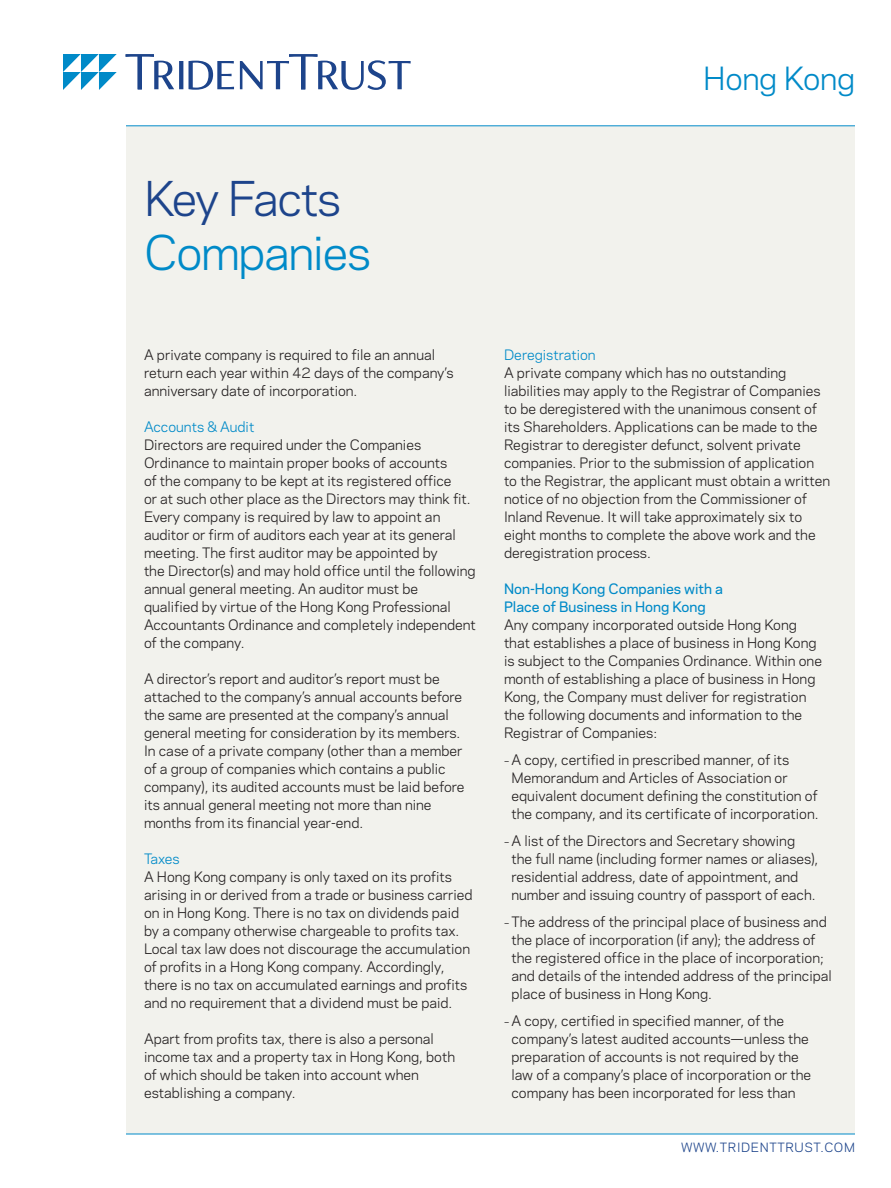
<style>
.page{position:relative;width:891px;height:1188px;background:#fff}
.page>*{position:absolute;margin:0;border:0;box-sizing:border-box;transform-origin:0 0}
.t1{font:45px "Polaris";letter-spacing:-.03em;color:#008ac8}
.t2{font:45px "Polaris";letter-spacing:-.04em;color:#1d448b}
.t3{font:30px "Polaris";letter-spacing:-.01em;color:#008ac8}
._1st_Paragraph{font:13.5px/18px "Polaris";color:#231f20}
.Head_1{font:500 13.5px/18px "Polaris";color:#008ac8}
.Head_2{font:13.5px "Polaris";color:#008ac8}
.t4{font:12px "Polaris";letter-spacing:.05em;color:#1d448b}
.s1{font-size:10.5px}
</style>
<div class="page">
<div style="left:126px;top:126px;width:729px;height:1008px;background:#f2f2ed"></div>
<hr style="left:126px;top:1134px;width:729px;height:1px;background:#008ac8">
<hr style="left:126px;top:126px;width:729px;height:1px;background:#008ac8">
<svg style="left:126px;top:54px;width:285px;height:36px"></svg>
<svg style="left:63px;top:54px;width:54px;height:36px"></svg>
<h2 class="t3" style="left:703px;top:56px;width:153px">Hong Kong</h2>
<h1 class="t2" style="left:144px;top:165px;width:199px">Key Facts</h1>
<h1 class="t1" style="left:144px;top:219px;width:228px">Companies</h1>
<p class="_1st_Paragraph" style="left:144px;top:345px;width:311px">A private company is required to file an annual return each year within 42 days of the company’s anniversary date of incorporation.</p>
<p class="Head_2" style="left:144px;top:417px;width:112px">Accounts &amp; Audit</p>
<p class="_1st_Paragraph" style="left:144px;top:435px;width:333px">Directors are required under the Companies Ordinance to maintain proper books of accounts<br>of the company to be kept at its registered office<br>or at such other place as the Directors may think fit.<br>Every company is required by law to appoint an auditor or firm of auditors each year at its general meeting. The first auditor may be appointed by<br>the Director(s) and may hold office until the following annual general meeting. An auditor must be qualified by virtue of the Hong Kong Professional Accountants Ordinance and completely independent of the company.</p>
<p class="_1st_Paragraph" style="left:144px;top:669px;width:322px">A director’s report and auditor’s report must be attached to the company’s annual accounts before the same are presented at the company’s annual general meeting for consideration by its members.<br>In case of a private company (other than a member of a group of companies which contains a public company), its audited accounts must be laid before its annual general meeting not more than nine months from its financial year-end.</p>
<p class="Head_2" style="left:144px;top:849px;width:37px">Taxes</p>
<p class="_1st_Paragraph" style="left:144px;top:867px;width:330px">A Hong Kong company is only taxed on its profits arising in or derived from a trade or business carried on in Hong Kong. There is no tax on dividends paid by a company otherwise chargeable to profits tax.<br>Local tax law does not discourage the accumulation of profits in a Hong Kong company. Accordingly, there is no tax on accumulated earnings and profits and no requirement that a dividend must be paid.</p>
<p class="_1st_Paragraph" style="left:144px;top:1029px;width:313px">Apart from profits tax, there is also a personal income tax and a property tax in Hong Kong, both of which should be taken into account when establishing a company.</p>
<p class="Head_2" style="left:504px;top:345px;width:93px">Deregistration</p>
<p class="_1st_Paragraph" style="left:504px;top:363px;width:328px">A private company which has no outstanding liabilities may apply to the Registrar of Companies to be deregistered with the unanimous consent of its Shareholders. Applications can be made to the Registrar to deregister defunct, solvent private companies. Prior to the submission of application to the Registrar, the applicant must obtain a written notice of no objection from the Commissioner of Inland Revenue. It will take approximately six to eight months to complete the above work and the deregistration process.</p>
<p class="Head_1" style="left:504px;top:579px;width:221px">Non-Hong Kong Companies with a<br>Place of Business in Hong Kong</p>
<p class="_1st_Paragraph" style="left:504px;top:615px;width:320px">Any company incorporated outside Hong Kong that establishes a place of business in Hong Kong is subject to the Companies Ordinance. Within one month of establishing a place of business in Hong Kong, the Company must deliver for registration the following documents and information to the Registrar of Companies:</p>
<p class="_1st_Paragraph" style="left:512px;top:750px;width:309px;text-indent:-8px"><span class="s1">–</span> A copy, certified in prescribed manner, of its Memorandum and Articles of Association or equivalent document defining the constitution of the company, and its certificate of incorporation.</p>
<p class="_1st_Paragraph" style="left:512px;top:831px;width:308px;text-indent:-8px"><span class="s1">–</span> A list of the Directors and Secretary showing the full name (including former names or aliases), residential address, date of appointment, and number and issuing country of passport of each.</p>
<p class="_1st_Paragraph" style="left:512px;top:912px;width:322px;text-indent:-8px"><span class="s1">–</span> The address of the principal place of business and the place of incorporation (if any); the address of the registered office in the place of incorporation; and details of the intended address of the principal place of business in Hong Kong.</p>
<p class="_1st_Paragraph" style="left:512px;top:1011px;width:301px;text-indent:-8px"><span class="s1">–</span> A copy, certified in specified manner, of the company’s latest audited accounts—unless the preparation of accounts is not required by the law of a company’s place of incorporation or the company has been incorporated for less than</p>
<p class="t4" style="left:681px;top:1138px;width:175px">WWW.TRIDENTTRUST.COM</p>
</div>
